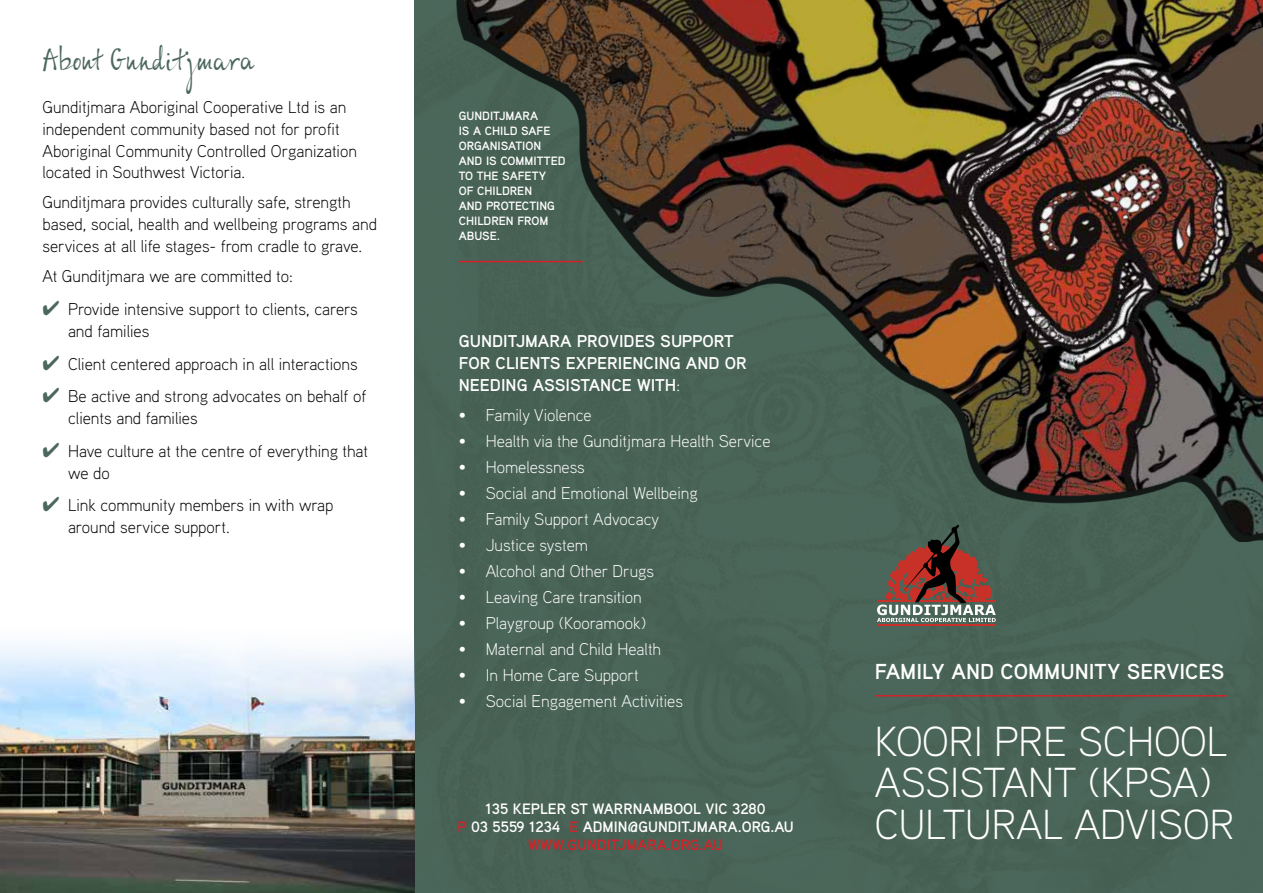
<style>
.page{position:relative;width:1263px;height:893px;background:#fff}
.page>*{position:absolute;margin:0;border:0;box-sizing:border-box;transform-origin:0 0}
.t1{font:300 42px/41.2px "Aaux Pro";color:#fff}
.t2{font:30px "ALS Syys Script VH";color:#4c685c}
.t3{font:700 21.6px "Aaux Pro";color:#fff}
.t4{font:300 17.1px/21.8px "Aaux Pro";color:#000}
.t5{font:300 17.1px "Aaux Pro";color:#fff}
.t6{font:700 17.1px/21.8px "Aaux Pro";color:#fff}
.t7{font:700 15px/18px "Aaux Pro";color:#fff;text-align:center}
.t8{font:700 12px/15px "Aaux Pro";color:#fff}
.s1{color:#4c685c}
.s2{font-weight:300}
.s3{color:#d2232a}
</style>
<div class="page">
<div style="left:415px;top:0;width:848px;height:893px;background:#4c685c"></div>
<img style="left:456px;top:0;width:807px;height:542px">
<hr style="left:875px;top:695px;width:352px;height:1px;background:#d2232a">
<hr style="left:459px;top:261px;width:124px;height:1px;background:#d2232a">
<hr style="left:877px;top:625px;width:119px;height:1px;background:#c73127">
<svg style="left:877px;top:525px;width:119px;height:97px"></svg>
<img style="left:0;top:620px;width:415px;height:273px">
<h2 class="t2" style="left:43px;top:42px;width:214px">ABOUT GUNDITJMARA</h2>
<p class="t4" style="left:43px;top:96px;width:316px">Gunditjmara Aboriginal Cooperative Ltd is an independent community based not for profit Aboriginal Community Controlled Organization located in Southwest Victoria.</p>
<p class="t4" style="left:43px;top:191px;width:336px">Gunditjmara provides culturally safe, strength based, social, health and wellbeing programs and services at all life stages- from cradle to grave.</p>
<p class="t4" style="left:43px;top:265px;width:252px">At Gunditjmara we are committed to:</p>
<p class="t4" style="left:68px;top:298px;width:291px;text-indent:-26px"><span class="s1">✔</span> Provide intensive support to clients, carers and families</p>
<p class="t4" style="left:43px;top:352px;width:317px"><span class="s1">✔</span> Client centered approach in all interactions</p>
<p class="t4" style="left:68px;top:385px;width:300px;text-indent:-26px"><span class="s1">✔</span> Be active and strong advocates on behalf of clients and families</p>
<p class="t4" style="left:68px;top:439px;width:302px;text-indent:-26px"><span class="s1">✔</span> Have culture at the centre of everything that we do</p>
<p class="t4" style="left:68px;top:494px;width:267px;text-indent:-26px"><span class="s1">✔</span> Link community members in with wrap around service support.</p>
<p class="t8" style="left:459px;top:108px;width:108px">GUNDITJMARA<br>IS A CHILD SAFE<br>ORGANISATION<br>AND IS COMMITTED<br>TO THE SAFETY<br>OF CHILDREN<br>AND PROTECTING<br>CHILDREN FROM<br>ABUSE.</p>
<p class="t6" style="left:459px;top:330px;width:289px">GUNDITJMARA PROVIDES SUPPORT<br>FOR CLIENTS EXPERIENCING AND OR<br>NEEDING ASSISTANCE WITH<span class="s2">:</span></p>
<p class="t5" style="left:459px;top:404px;width:134px">• Family Violence</p>
<p class="t5" style="left:459px;top:430px;width:313px">• Health via the Gunditjmara Health Service</p>
<p class="t5" style="left:459px;top:456px;width:128px">• Homelessness</p>
<p class="t5" style="left:459px;top:482px;width:240px">• Social and Emotional Wellbeing</p>
<p class="t5" style="left:459px;top:508px;width:202px">• Family Support Advocacy</p>
<p class="t5" style="left:459px;top:534px;width:131px">• Justice system</p>
<p class="t5" style="left:459px;top:560px;width:197px">• Alcohol and Other Drugs</p>
<p class="t5" style="left:459px;top:586px;width:185px">• Leaving Care transition</p>
<p class="t5" style="left:459px;top:612px;width:189px">• Playgroup (Kooramook)</p>
<p class="t5" style="left:459px;top:638px;width:204px">• Maternal and Child Health</p>
<p class="t5" style="left:459px;top:664px;width:181px">• In Home Care Support</p>
<p class="t5" style="left:459px;top:690px;width:226px">• Social Engagement Activities</p>
<p class="t7" style="left:457px;top:800px;width:338px">135 KEPLER ST WARRNAMBOOL VIC 3280<br><span class="s3">P</span> 03 5559 1234 <span class="s3">E</span> ADMIN@GUNDITJMARA.ORG.AU<br><span class="s3">WWW.GUNDITJMARA.ORG.AU</span></p>
<p class="t3" style="left:875px;top:657px;width:351px">FAMILY AND COMMUNITY SERVICES</p>
<h1 class="t1" style="left:875px;top:720px;width:361px">KOORI PRE SCHOOL<br>ASSISTANT (KPSA)<br>CULTURAL ADVISOR</h1>
</div>
